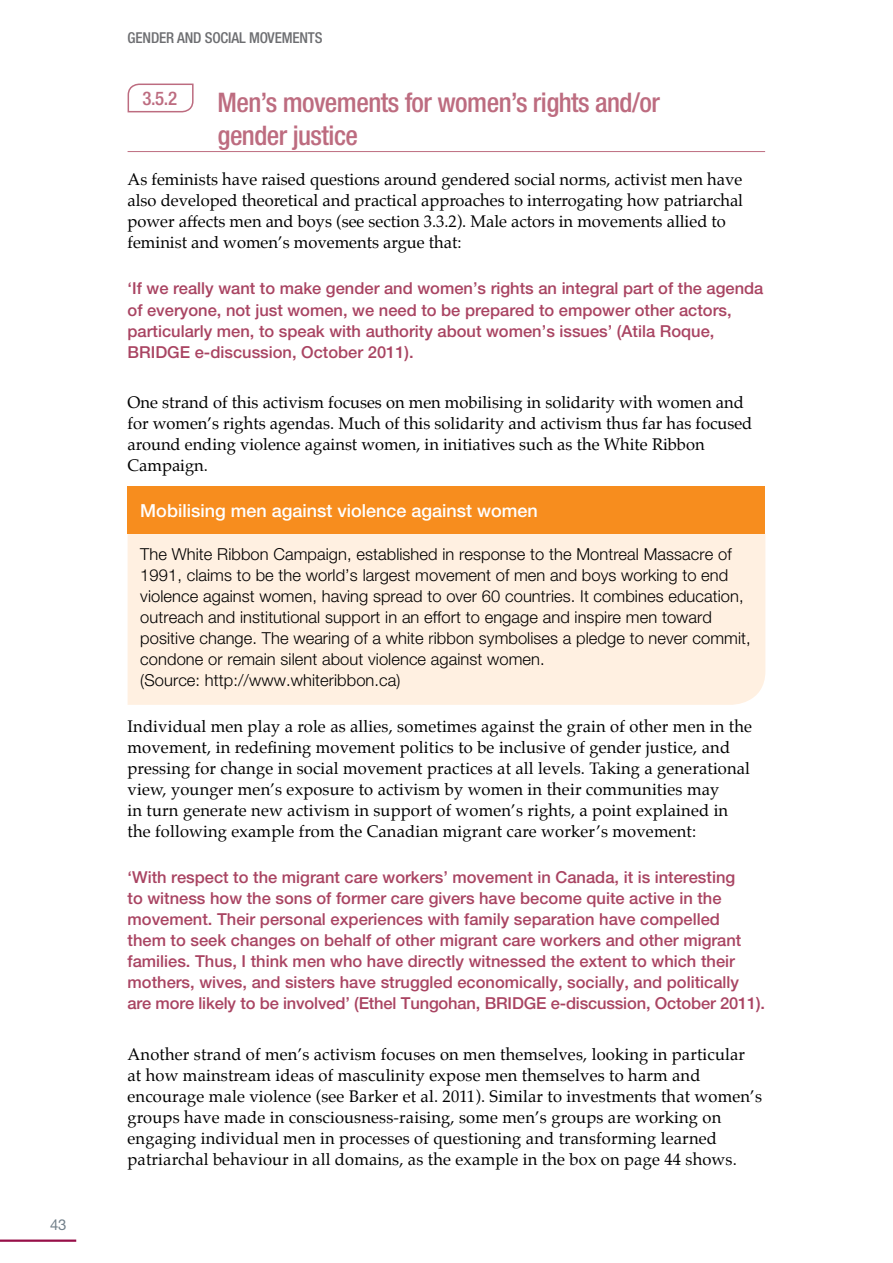
<style>
.page{position:relative;width:893px;height:1263px;background:#fff}
.page>*{position:absolute;margin:0;border:0;box-sizing:border-box;transform-origin:0 0}
.t1{font:500 condensed 27px/33px "Helvetica Neue";letter-spacing:-.02em;color:#bd6c80}
.t2{font:500 condensed 18.9px "Helvetica Neue";color:#bd6c80}
.t3{font:500 18px "Helvetica Neue";color:#fff}
.t4{font:16.5px/21px "Palatino";letter-spacing:.01em;color:#000}
.t5{font:500 16.5px/21px "Helvetica Neue";color:#a94462}
.t6{font:300 16.5px/21px "Helvetica Neue";letter-spacing:.005em;color:#000}
.t7{font:500 condensed 15px "Helvetica Neue";letter-spacing:-.01em;color:#6d6e71}
.t8{font:15px "Helvetica Neue";color:#72808a}
</style>
<div class="page">
<hr style="left:0;top:1239px;width:76px;height:3px;background:#970e48">
<hr style="left:128px;top:151px;width:637px;height:1px;background:#bd6c80">
<svg style="left:127px;top:83px;width:67px;height:30px"></svg>
<div style="left:128px;top:534px;width:637px;height:171px;background:#fff0e1"></div>
<div style="left:128px;top:487px;width:637px;height:47px;background:#f78d1e"></div>
<p class="t8" style="left:50px;top:1216px;width:18px">43</p>
<p class="t7" style="left:128px;top:29px;width:196px">Gender and social Movements</p>
<p class="t2" style="left:142px;top:87px;width:36px">3.5.2</p>
<h1 class="t1" style="left:218px;top:86px;width:444px">Men’s movements for women’s rights and/or gender justice</h1>
<p class="t4" style="left:128px;top:169px;width:617px">As feminists have raised questions around gendered social norms, activist men have also developed theoretical and practical approaches to interrogating how patriarchal power affects men and boys (see section 3.3.2). Male actors in movements allied to feminist and women’s movements argue that:</p>
<p class="t5" style="left:128px;top:278px;width:637px">‘If we really want to make gender and women’s rights an integral part of the agenda of everyone, not just women, we need to be prepared to empower other actors, particularly men, to speak with authority about women’s issues’ (Atila Roque, BRIDGE e-discussion, October 2011).</p>
<p class="t4" style="left:128px;top:392px;width:626px">One strand of this activism focuses on men mobilising in solidarity with women and for women’s rights agendas. Much of this solidarity and activism thus far has focused around ending violence against women, in initiatives such as the White Ribbon Campaign.</p>
<p class="t3" style="left:140px;top:500px;width:399px">Mobilising men against violence against women</p>
<p class="t6" style="left:140px;top:543px;width:612px">The White Ribbon Campaign, established in response to the Montreal Massacre of 1991, claims to be the world’s largest movement of men and boys working to end violence against women, having spread to over 60 countries. It combines education, outreach and institutional support in an effort to engage and inspire men toward positive change. The wearing of a white ribbon symbolises a pledge to never commit, condone or remain silent about violence against women.<br>(Source: http://www.whiteribbon.ca)</p>
<p class="t4" style="left:128px;top:716px;width:626px">Individual men play a role as allies, sometimes against the grain of other men in the movement, in redefining movement politics to be inclusive of gender justice, and pressing for change in social movement practices at all levels. Taking a generational view, younger men’s exposure to activism by women in their communities may<br>in turn generate new activism in support of women’s rights, a point explained in the following example from the Canadian migrant care worker’s movement:</p>
<p class="t5" style="left:128px;top:867px;width:639px">‘With respect to the migrant care workers’ movement in Canada, it is interesting<br>to witness how the sons of former care givers have become quite active in the movement. Their personal experiences with family separation have compelled<br>them to seek changes on behalf of other migrant care workers and other migrant families. Thus, I think men who have directly witnessed the extent to which their mothers, wives, and sisters have struggled economically, socially, and politically are more likely to be involved’ (Ethel Tungohan, BRIDGE e-discussion, October 2011).</p>
<p class="t4" style="left:128px;top:1044px;width:636px">Another strand of men’s activism focuses on men themselves, looking in particular at how mainstream ideas of masculinity expose men themselves to harm and encourage male violence (see Barker et al. 2011). Similar to investments that women’s groups have made in consciousness-raising, some men’s groups are working on engaging individual men in processes of questioning and transforming learned patriarchal behaviour in all domains, as the example in the box on page 44 shows.</p>
</div>
